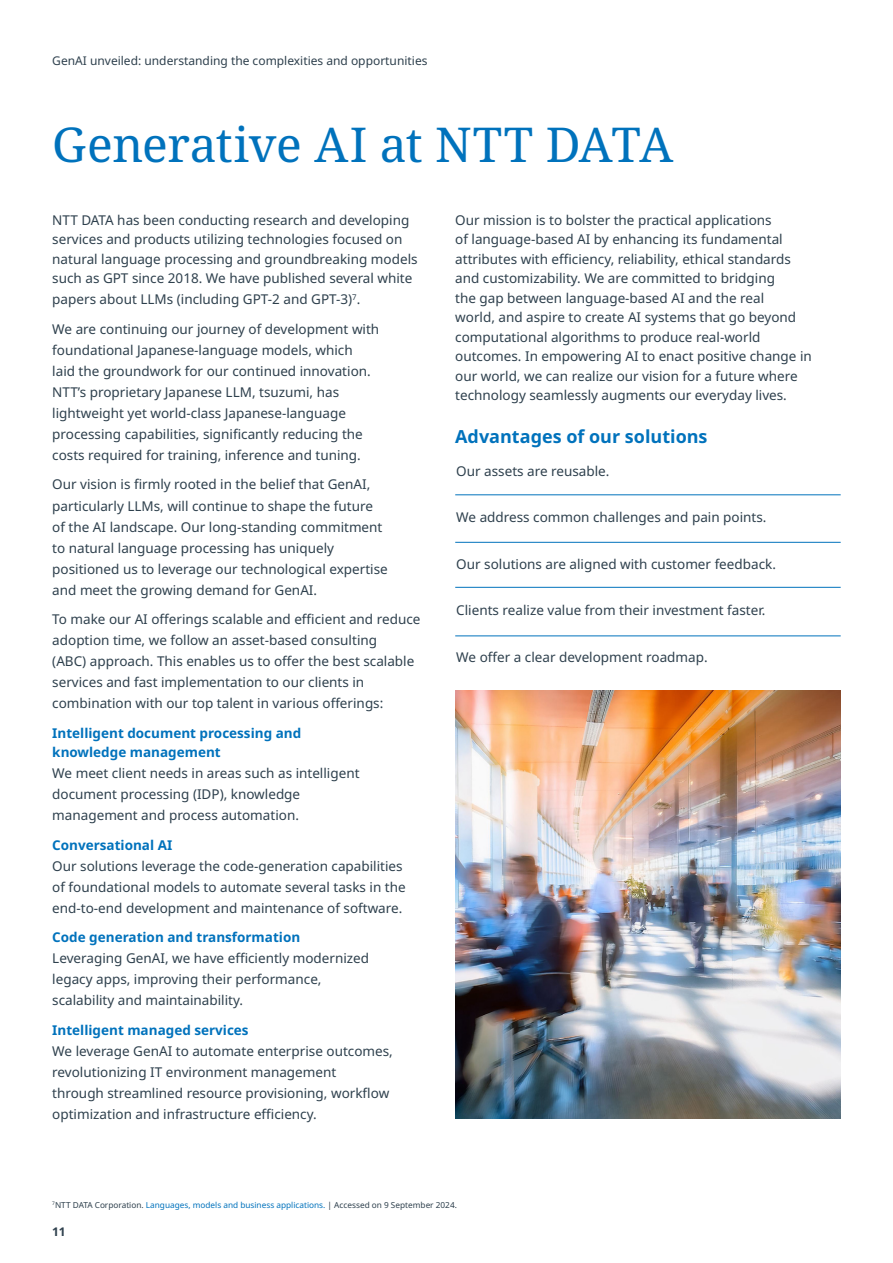
<style>
.page{position:relative;width:893px;height:1263px;background:#fff}
.page>*{position:absolute;margin:0;border:0;box-sizing:border-box;transform-origin:0 0}
.t1{font:48px "Noto Serif";letter-spacing:-.01em;color:#0072bc}
.t2{font:700 18px "Noto Sans";color:#0072bc}
.t3{font:13.5px/21px "Noto Sans";color:#2e404d}
.t4{font:700 13.5px/19.5px "Noto Sans";color:#0072bc}
.t5{font:12px "Noto Sans";color:#2e404d}
.t6{font:700 12px "Noto Sans";color:#2e404d}
.t7{font:8.25px "Noto Sans";color:#2e404d}
.s1{color:#0072bc}
</style>
<div class="page">
<img style="left:455px;top:690px;width:386px;height:428px">
<hr style="left:455px;top:494px;width:386px;height:1px;background:#0072bc">
<hr style="left:455px;top:542px;width:386px;height:1px;background:#0072bc">
<hr style="left:455px;top:635px;width:386px;height:1px;background:#0072bc">
<hr style="left:455px;top:587px;width:386px;height:1px;background:#0072bc">
<p class="t5" style="left:52px;top:54px;width:377px">GenAI unveiled: understanding the complexities and opportunities</p>
<h1 class="t1" style="left:52px;top:112px;width:622px">Generative AI at NTT DATA</h1>
<p class="t3" style="left:52px;top:210px;width:367px;line-height:19.5px">NTT DATA has been conducting research and developing services and products utilizing technologies focused on natural language processing and groundbreaking models such as GPT since 2018. We have published several white</p>
<p class="t3" style="left:52px;top:285px;width:328px;line-height:29.5px">papers about LLMs (including GPT-2 and GPT-3)<sup>7</sup>.<br>We are continuing our journey of development with</p>
<p class="t3" style="left:52px;top:340px;width:320px">foundational Japanese-language models, which laid the groundwork for our continued innovation.<br>NTT’s proprietary Japanese LLM, tsuzumi, has lightweight yet world-class Japanese-language processing capabilities, significantly reducing the costs required for training, inference and tuning.</p>
<p class="t3" style="left:52px;top:474px;width:337px">Our vision is firmly rooted in the belief that GenAI, particularly LLMs, will continue to shape the future of the AI landscape. Our long-standing commitment to natural language processing has uniquely positioned us to leverage our technological expertise and meet the growing demand for GenAI.</p>
<p class="t3" style="left:52px;top:609px;width:370px">To make our AI offerings scalable and efficient and reduce adoption time, we follow an asset-based consulting<br>(ABC) approach. This enables us to offer the best scalable services and fast implementation to our clients in combination with our top talent in various offerings:</p>
<p class="t4" style="left:52px;top:723px;width:250px">Intelligent document processing and knowledge management</p>
<p class="t3" style="left:52px;top:763px;width:309px">We meet client needs in areas such as intelligent document processing (IDP), knowledge management and process automation.</p>
<p class="t4" style="left:52px;top:835px;width:122px">Conversational AI</p>
<p class="t3" style="left:52px;top:855px;width:355px">Our solutions leverage the code-generation capabilities of foundational models to automate several tasks in the end-to-end development and maintenance of software.</p>
<p class="t4" style="left:52px;top:928px;width:249px">Code generation and transformation</p>
<p class="t3" style="left:52px;top:948px;width:318px">Leveraging GenAI, we have efficiently modernized legacy apps, improving their performance, scalability and maintainability.</p>
<p class="t4" style="left:52px;top:1020px;width:198px">Intelligent managed services</p>
<p class="t3" style="left:52px;top:1040px;width:342px">We leverage GenAI to automate enterprise outcomes, revolutionizing IT environment management<br>through streamlined resource provisioning, workflow optimization and infrastructure efficiency.</p>
<p class="t3" style="left:455px;top:210px;width:358px;line-height:19.5px">Our mission is to bolster the practical applications<br>of language-based AI by enhancing its fundamental attributes with efficiency, reliability, ethical standards and customizability. We are committed to bridging<br>the gap between language-based AI and the real<br>world, and aspire to create AI systems that go beyond computational algorithms to produce real-world outcomes. In empowering AI to enact positive change in our world, we can realize our vision for a future where technology seamlessly augments our everyday lives.</p>
<h2 class="t2" style="left:455px;top:426px;width:254px">Advantages of our solutions</h2>
<p class="t3" style="left:456px;top:460px;width:155px">Our assets are reusable.</p>
<p class="t3" style="left:456px;top:507px;width:312px">We address common challenges and pain points.</p>
<p class="t3" style="left:456px;top:553px;width:321px">Our solutions are aligned with customer feedback.</p>
<p class="t3" style="left:456px;top:600px;width:311px">Clients realize value from their investment faster.</p>
<p class="t3" style="left:456px;top:646px;width:253px">We offer a clear development roadmap.</p>
<p class="t7" style="left:52px;top:1200px;width:406px"><sup>7</sup>NTT DATA Corporation. <span class="s1">Languages, models and business applications.</span> | Accessed on 9 September 2024.</p>
<p class="t6" style="left:52px;top:1225px;width:15px">11</p>
</div>
